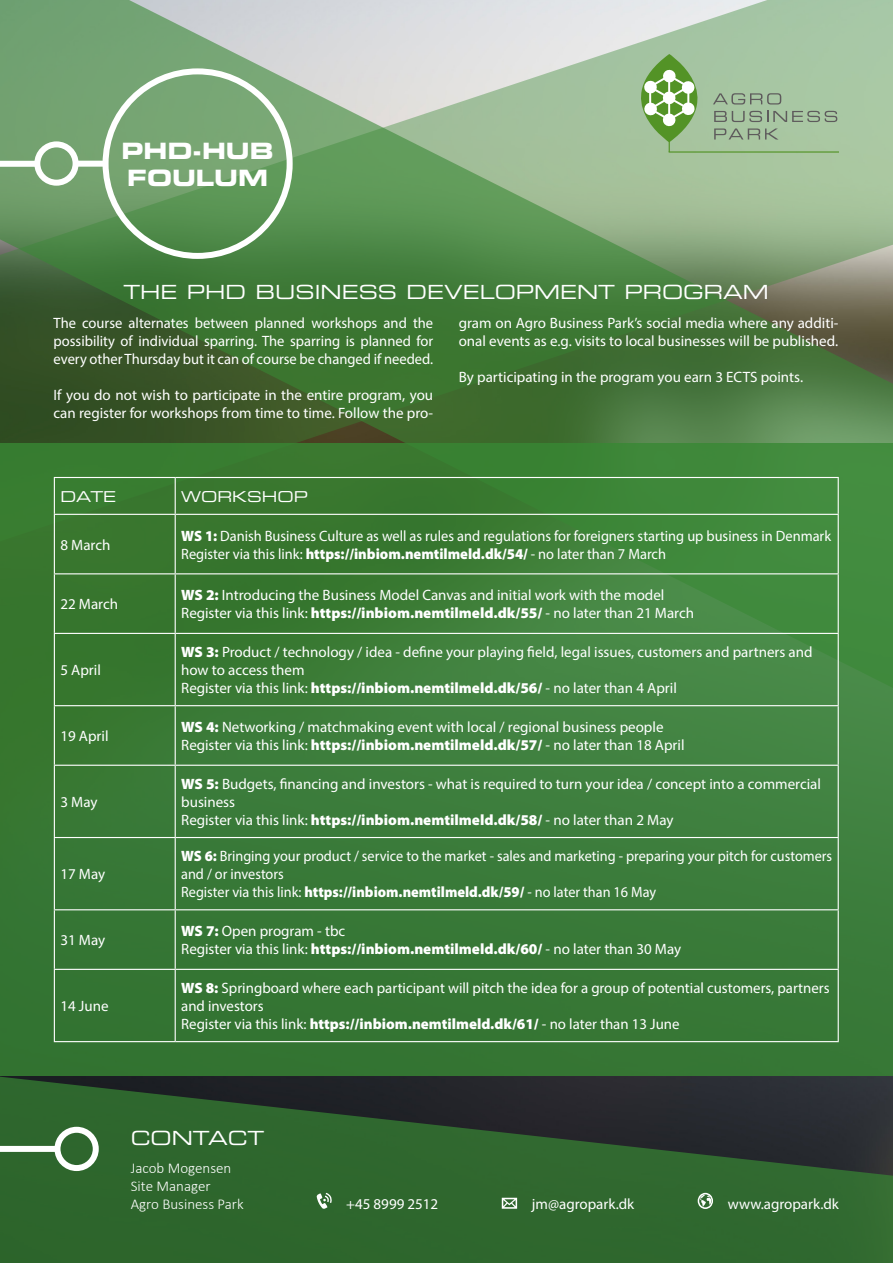
<style>
.page{position:relative;width:893px;height:1263px;background:#fff}
.page>*{position:absolute;margin:0;border:0;box-sizing:border-box;transform-origin:0 0}
.t1{font:22.5px/27px "Eurostile LT Std Bold Ex 2";color:#fff}
.t2{font:19.5px "Eurostile LT Std Ex 2";color:#fff}
.t3{font:15px/18px "Myriad Pro";color:#fff}
.t4{font:15px/18px "Myriad Pro";color:#fff;scale:.95 1}
.t5{font:15px/18px "Myriad Pro";color:#fff;scale:.96 1}
.t6{font:300 15px/18px "Calibri";color:#fff}
.t7{font:15px "Eurostile LT Std Ex 2";color:#fff}
.s1{font-weight:900}
</style>
<div class="page">
<svg style="left:0;top:0;width:893px;height:443px;background:#719669"></svg>
<hr style="left:669px;top:151px;width:169px;height:2px;background:#539326">
<svg style="left:641px;top:54px;width:196px;height:98px;background:#9ebe95"></svg>
<svg style="left:0;top:1076px;width:893px;height:187px;background:#2c552d"></svg>
<svg style="left:317px;top:1193px;width:15px;height:16px"></svg>
<svg style="left:502px;top:1198px;width:15px;height:11px"></svg>
<svg style="left:698px;top:1193px;width:15px;height:16px"></svg>
<div style="left:54px;top:1127px;width:45px;height:44px;border:6px solid #fff;border-radius:50%"></div>
<div style="left:0;top:1146px;width:58px;height:6px;background:#fff"></div>
<div style="left:78px;top:161px;width:28px;height:6px;background:#fff"></div>
<div style="left:103px;top:68px;width:190px;height:191px;border:6px solid #fff;border-radius:50%"></div>
<div style="left:34px;top:141px;width:45px;height:45px;border:6px solid #fff;border-radius:50%"></div>
<div style="left:0;top:161px;width:38px;height:6px;background:#fff"></div>
<div style="left:0;top:443px;width:893px;height:633px;background:linear-gradient(to right,#35742f,#418541)"></div>
<hr style="left:54px;top:477px;width:121px;height:1px;background:#fff">
<hr style="left:54px;top:478px;width:1px;height:36px;background:#fff">
<hr style="left:175px;top:477px;width:664px;height:1px;background:#fff">
<hr style="left:175px;top:478px;width:1px;height:36px;background:#fff">
<hr style="left:838px;top:478px;width:1px;height:36px;background:#fff">
<hr style="left:54px;top:514px;width:121px;height:1px;background:#fff">
<hr style="left:54px;top:515px;width:1px;height:58px;background:#fff">
<hr style="left:175px;top:514px;width:664px;height:1px;background:#fff">
<hr style="left:175px;top:515px;width:1px;height:58px;background:#fff">
<hr style="left:838px;top:515px;width:1px;height:58px;background:#fff">
<hr style="left:54px;top:573px;width:121px;height:1px;background:#fff">
<hr style="left:54px;top:574px;width:1px;height:59px;background:#fff">
<hr style="left:175px;top:573px;width:664px;height:1px;background:#fff">
<hr style="left:175px;top:574px;width:1px;height:59px;background:#fff">
<hr style="left:838px;top:574px;width:1px;height:59px;background:#fff">
<hr style="left:54px;top:633px;width:121px;height:1px;background:#fff">
<hr style="left:54px;top:634px;width:1px;height:71px;background:#fff">
<hr style="left:175px;top:633px;width:664px;height:1px;background:#fff">
<hr style="left:175px;top:634px;width:1px;height:71px;background:#fff">
<hr style="left:838px;top:634px;width:1px;height:71px;background:#fff">
<hr style="left:54px;top:705px;width:121px;height:1px;background:#fff">
<hr style="left:54px;top:706px;width:1px;height:59px;background:#fff">
<hr style="left:175px;top:705px;width:664px;height:1px;background:#fff">
<hr style="left:175px;top:706px;width:1px;height:59px;background:#fff">
<hr style="left:838px;top:706px;width:1px;height:59px;background:#fff">
<hr style="left:54px;top:765px;width:121px;height:1px;background:#fff">
<hr style="left:54px;top:766px;width:1px;height:71px;background:#fff">
<hr style="left:175px;top:765px;width:664px;height:1px;background:#fff">
<hr style="left:175px;top:766px;width:1px;height:71px;background:#fff">
<hr style="left:838px;top:766px;width:1px;height:71px;background:#fff">
<hr style="left:54px;top:837px;width:121px;height:1px;background:#fff">
<hr style="left:54px;top:838px;width:1px;height:71px;background:#fff">
<hr style="left:175px;top:837px;width:664px;height:1px;background:#fff">
<hr style="left:175px;top:838px;width:1px;height:71px;background:#fff">
<hr style="left:838px;top:838px;width:1px;height:71px;background:#fff">
<hr style="left:54px;top:909px;width:121px;height:1px;background:#fff">
<hr style="left:54px;top:910px;width:1px;height:59px;background:#fff">
<hr style="left:175px;top:909px;width:664px;height:1px;background:#fff">
<hr style="left:175px;top:910px;width:1px;height:59px;background:#fff">
<hr style="left:838px;top:910px;width:1px;height:59px;background:#fff">
<hr style="left:54px;top:969px;width:121px;height:1px;background:#fff">
<hr style="left:54px;top:970px;width:1px;height:71px;background:#fff">
<hr style="left:175px;top:969px;width:664px;height:1px;background:#fff">
<hr style="left:175px;top:970px;width:1px;height:71px;background:#fff">
<hr style="left:838px;top:970px;width:1px;height:71px;background:#fff">
<hr style="left:54px;top:1041px;width:121px;height:1px;background:#fff">
<hr style="left:175px;top:1041px;width:664px;height:1px;background:#fff">
<h1 class="t1" style="left:122px;top:137px;width:154px">PHD-HUB<br>FOULUM</h1>
<h2 class="t2" style="left:123px;top:278px;width:647px">THE PHD BUSINESS DEVELOPMENT PROGRAM</h2>
<p class="t3" style="left:54px;top:314px;width:381px;text-align:justify">The course alternates between planned workshops and the possibility of individual sparring. The sparring is planned for every other Thursday but it can of course be changed if needed.</p>
<p class="t3" style="left:54px;top:386px;width:381px">If you do not wish to participate in the entire program, you can register for workshops from time to time. Follow the pro-</p>
<p class="t3" style="left:459px;top:314px;width:381px">gram on Agro Business Park’s social media where any additi&shy;onal events as e.g. visits to local businesses will be published.</p>
<p class="t3" style="left:459px;top:368px;width:346px">By participating in the program you earn 3 ECTS points.</p>
<p class="t7" style="left:60px;top:486px;width:57px">DATE</p>
<p class="t7" style="left:181px;top:486px;width:128px">WORKSHOP</p>
<p class="t3" style="left:60px;top:535px;width:52px">8 March</p>
<p class="t5" style="left:181px;top:526px;width:678px"><span class="s1">WS 1:</span> Danish Business Culture as well as rules and regulations for foreigners starting up business in Denmark<br>Register via this link: <span class="s1">https://inbiom.nemtilmeld.dk/54/</span> - no later than 7 March</p>
<p class="t3" style="left:60px;top:595px;width:59px">22 March</p>
<p class="t3" style="left:181px;top:586px;width:514px"><span class="s1">WS 2:</span> Introducing the Business Model Canvas and initial work with the model<br>Register via this link: <span class="s1">https://inbiom.nemtilmeld.dk/55/</span> - no later than 21 March</p>
<p class="t3" style="left:60px;top:661px;width:42px">5 April</p>
<p class="t3" style="left:181px;top:643px;width:633px"><span class="s1">WS 3:</span> Product / technology / idea - define your playing field, legal issues, customers and partners and how to access them<br>Register via this link: <span class="s1">https://inbiom.nemtilmeld.dk/56/</span> - no later than 4 April</p>
<p class="t3" style="left:60px;top:727px;width:50px">19 April</p>
<p class="t3" style="left:181px;top:718px;width:505px"><span class="s1">WS 4:</span> Networking / matchmaking event with local / regional business people<br>Register via this link: <span class="s1">https://inbiom.nemtilmeld.dk/57/</span> - no later than 18 April</p>
<p class="t3" style="left:60px;top:793px;width:39px">3 May</p>
<p class="t3" style="left:60px;top:865px;width:46px">17 May</p>
<p class="t3" style="left:181px;top:775px;width:641px"><span class="s1">WS 5:</span> Budgets, financing and investors - what is required to turn your idea / concept into a commercial business<br>Register via this link: <span class="s1">https://inbiom.nemtilmeld.dk/58/</span> - no later than 2 May</p>
<p class="t4" style="left:181px;top:847px;width:687px"><span class="s1">WS 6:</span> Bringing your product / service to the market - sales and marketing - preparing your pitch for customers and / or investors<br>Register via this link: <span class="s1">https://inbiom.nemtilmeld.dk/59/</span> - no later than 16 May</p>
<p class="t3" style="left:60px;top:931px;width:46px">31 May</p>
<p class="t3" style="left:181px;top:922px;width:502px"><span class="s1">WS 7:</span> Open program - tbc<br>Register via this link: <span class="s1">https://inbiom.nemtilmeld.dk/60/</span> - no later than 30 May</p>
<p class="t3" style="left:60px;top:997px;width:50px">14 June</p>
<p class="t3" style="left:181px;top:979px;width:650px"><span class="s1">WS 8:</span> Springboard where each participant will pitch the idea for a group of potential customers, partners and investors<br>Register via this link: <span class="s1">https://inbiom.nemtilmeld.dk/61/</span> - no later than 13 June</p>
<h2 class="t2" style="left:131px;top:1124px;width:135px">CONTACT</h2>
<p class="t6" style="left:131px;top:1159px;width:114px">Jacob Mogensen<br>Site Manager<br>Agro Business Park</p>
<p class="t3" style="left:346px;top:1194px;width:94px">+45 8999 2512</p>
<p class="t3" style="left:532px;top:1195px;width:104px">jm@agropark.dk</p>
<p class="t3" style="left:728px;top:1195px;width:113px">www.agropark.dk</p>
</div>
